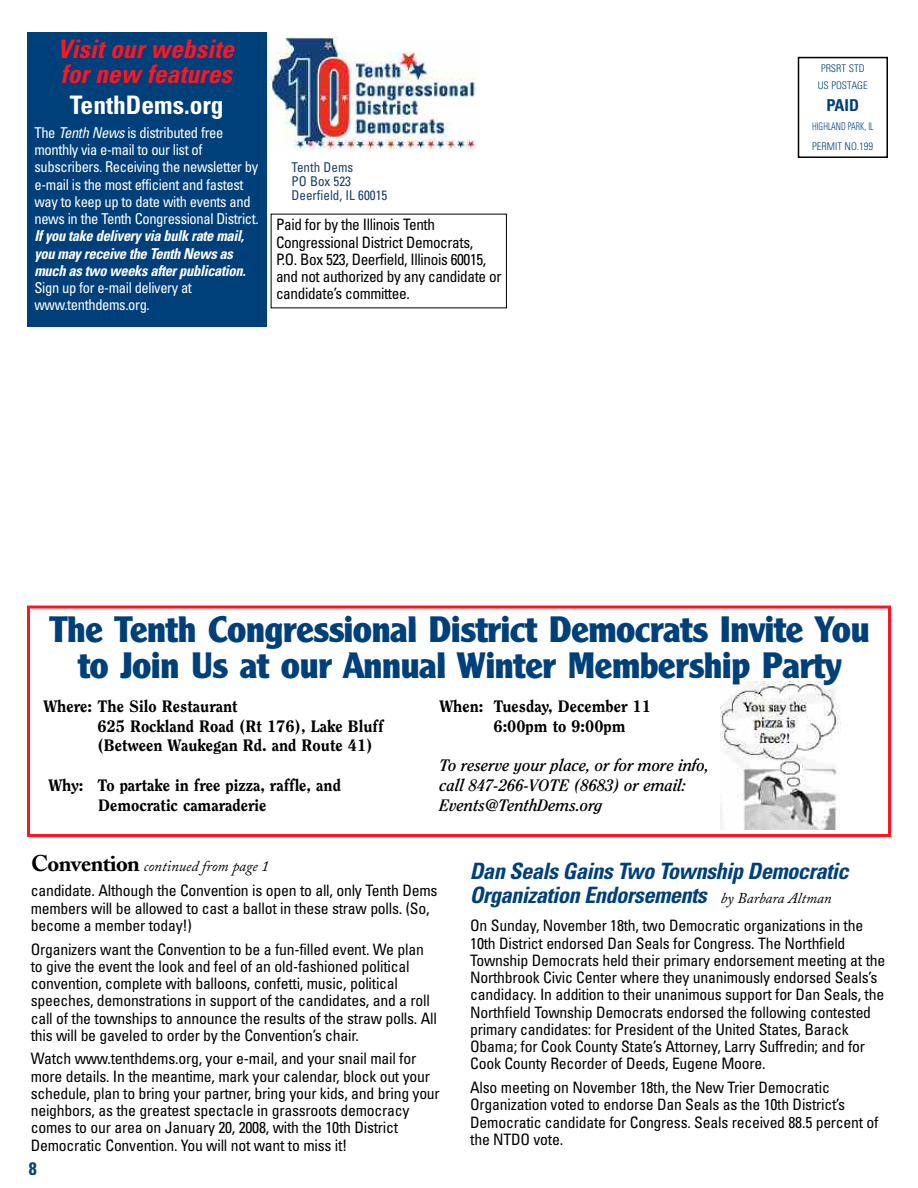
<style>
.page{position:relative;width:918px;height:1188px;background:#fff}
.page>*{position:absolute;margin:0;border:0;box-sizing:border-box;transform-origin:0 0}
.t1{font:700 36px/36px "Clearface Gothic";letter-spacing:-.025em;color:#00407a;text-align:center}
.t2{font:italic 700 condensed 25.5px/25.5px "Univers";color:#ff1521}
.t3{font:700 condensed 25.5px "Univers";color:#fff}
.t4{font:italic 700 condensed 22.5px/24px "Univers";letter-spacing:-.025em;color:#00407a}
.t5{font:700 condensed 18px "Univers";color:#00407a}
.t6{font:800 16.5px/19.8px "Clearface";color:#000}
.t7{font:italic 700 16.5px/19.8px "Clearface";color:#000}
.t8{font:700 condensed 16.35px "Univers";color:#00407a}
.t9{font:condensed 15.75px/17.2px "Univers";letter-spacing:-.015em;color:#000}
.t10{font:condensed 15px/17.2px "Univers";letter-spacing:-.025em;color:#fff}
.t11{font:italic 700 condensed 15px/17.2px "Univers";letter-spacing:-.025em;color:#fff}
.t12{font:italic 15px "Adobe Caslon";color:#000}
.t13{font:condensed 13.5px/14.2px "Univers";color:#1c3f68}
.t14{font:300 condensed 10.5px/19.5px "Univers";color:#00407a;scale:.8 1}
.t15{font:300 condensed 10.5px/17.1px "Univers";color:#00407a;text-align:center}
.s1{font-style:italic}
.s2{font-weight:700;font-style:normal;font-size:22.5px}
.s3{font-family:"Adobe Caslon";font-weight:400;font-stretch:normal;font-size:15px;color:#000}
</style>
<div class="page">
<img style="left:269px;top:36px;width:208px;height:116px">
<div style="left:798px;top:57px;width:90px;height:101px;border:2px solid #000"></div>
<div style="left:27px;top:32px;width:239px;height:294px;background:#00407a"></div>
<div style="left:27px;top:606px;width:864px;height:231px;border:3px solid #ff1521"></div>
<div style="left:720px;top:681px;width:128px;height:153px;background:#fff"></div>
<img style="left:720px;top:681px;width:121px;height:148px">
<h2 class="t2" style="left:58px;top:38px;width:178px">Visit our website for new features</h2>
<h2 class="t3" style="left:70px;top:96px;width:155px">TenthDems.org</h2>
<p class="t10" style="left:34px;top:125px;width:226px">The <span class="s1">Tenth News</span> is distributed free monthly via e-mail to our list of subscribers. Receiving the newsletter by e-mail is the most efficient and fastest way to keep up to date with events and news in the Tenth Congressional District.</p>
<p class="t11" style="left:34px;top:229px;width:213px">If you take delivery via bulk rate mail, you may receive the Tenth News as much as two weeks after publication.</p>
<p class="t10" style="left:34px;top:280px;width:159px">Sign up for e-mail delivery at www.tenthdems.org.</p>
<p class="t13" style="left:292px;top:161px;width:97px">Tenth Dems<br>PO Box 523<br>Deerfield, IL 60015</p>
<p class="t9" style="left:276px;top:217px;width:227px">Paid for by the Illinois Tenth Congressional District Democrats,<br>P.O. Box 523, Deerfield, Illinois 60015, and not authorized by any candidate or candidate’s committee.</p>
<p class="t15" style="left:818px;top:61px;width:52px">PRSRT STD<br>US POSTAGE</p>
<p class="t8" style="left:826px;top:99px;width:34px">PAID</p>
<p class="t14" style="left:812px;top:118px;width:78px">HIGHLAND PARK, IL<br>PERMIT NO.199</p>
<h1 class="t1" style="left:49px;top:611px;width:822px">The Tenth Congressional District Democrats Invite You to Join Us at our Annual Winter Membership Party</h1>
<p class="t6" style="left:98px;top:697px;width:288px;text-indent:-54px">Where: The Silo Restaurant<br>625 Rockland Road (Rt 176), Lake Bluff (Between Waukegan Rd. and Route 41)</p>
<p class="t6" style="left:98px;top:776px;width:244px;text-indent:-50px">Why: To partake in free pizza, raffle, and<br>Democratic camaraderie</p>
<p class="t6" style="left:494px;top:697px;width:159px;text-indent:-54px">When: Tuesday, December 11<br>6:00pm to 9:00pm</p>
<p class="t7" style="left:440px;top:757px;width:271px">To reserve your place, or for more info, call 847-266-VOTE (8683) or email:<br>Events@TenthDems.org</p>
<p class="t12" style="left:31px;top:861px;width:239px"><span class="s2">Convention</span> continued from page 1</p>
<p class="t9" style="left:31px;top:883px;width:408px">candidate. Although the Convention is open to all, only Tenth Dems members will be allowed to cast a ballot in these straw polls. (So, become a member today!)</p>
<p class="t9" style="left:31px;top:942px;width:408px">Organizers want the Convention to be a fun-filled event. We plan to give the event the look and feel of an old-fashioned political convention, complete with balloons, confetti, music, political speeches, demonstrations in support of the candidates, and a roll call of the townships to announce the results of the straw polls. All this will be gaveled to order by the Convention’s chair.</p>
<p class="t9" style="left:31px;top:1052px;width:411px">Watch www.tenthdems.org, your e-mail, and your snail mail for more details. In the meantime, mark your calendar, block out your schedule, plan to bring your partner, bring your kids, and bring your neighbors, as the greatest spectacle in grassroots democracy comes to our area on January 20, 2008, with the 10th District Democratic Convention. You will not want to miss it!</p>
<p class="t5" style="left:29px;top:1162px;width:9px">8</p>
<h3 class="t4" style="left:470px;top:861px;width:380px">Dan Seals Gains Two Township Democratic<br>Organization Endorsements <span class="s3">by Barbara Altman</span></h3>
<p class="t9" style="left:470px;top:919px;width:417px">On Sunday, November 18th, two Democratic organizations in the 10th District endorsed Dan Seals for Congress. The Northfield Township Democrats held their primary endorsement meeting at the Northbrook Civic Center where they unanimously endorsed Seals’s candidacy. In addition to their unanimous support for Dan Seals, the Northfield Township Democrats endorsed the following contested primary candidates: for President of the United States, Barack Obama; for Cook County State’s Attorney, Larry Suffredin; and for Cook County Recorder of Deeds, Eugene Moore.</p>
<p class="t9" style="left:470px;top:1080px;width:410px">Also meeting on November 18th, the New Trier Democratic Organization voted to endorse Dan Seals as the 10th District’s Democratic candidate for Congress. Seals received 88.5 percent of the NTDO vote.</p>
</div>
